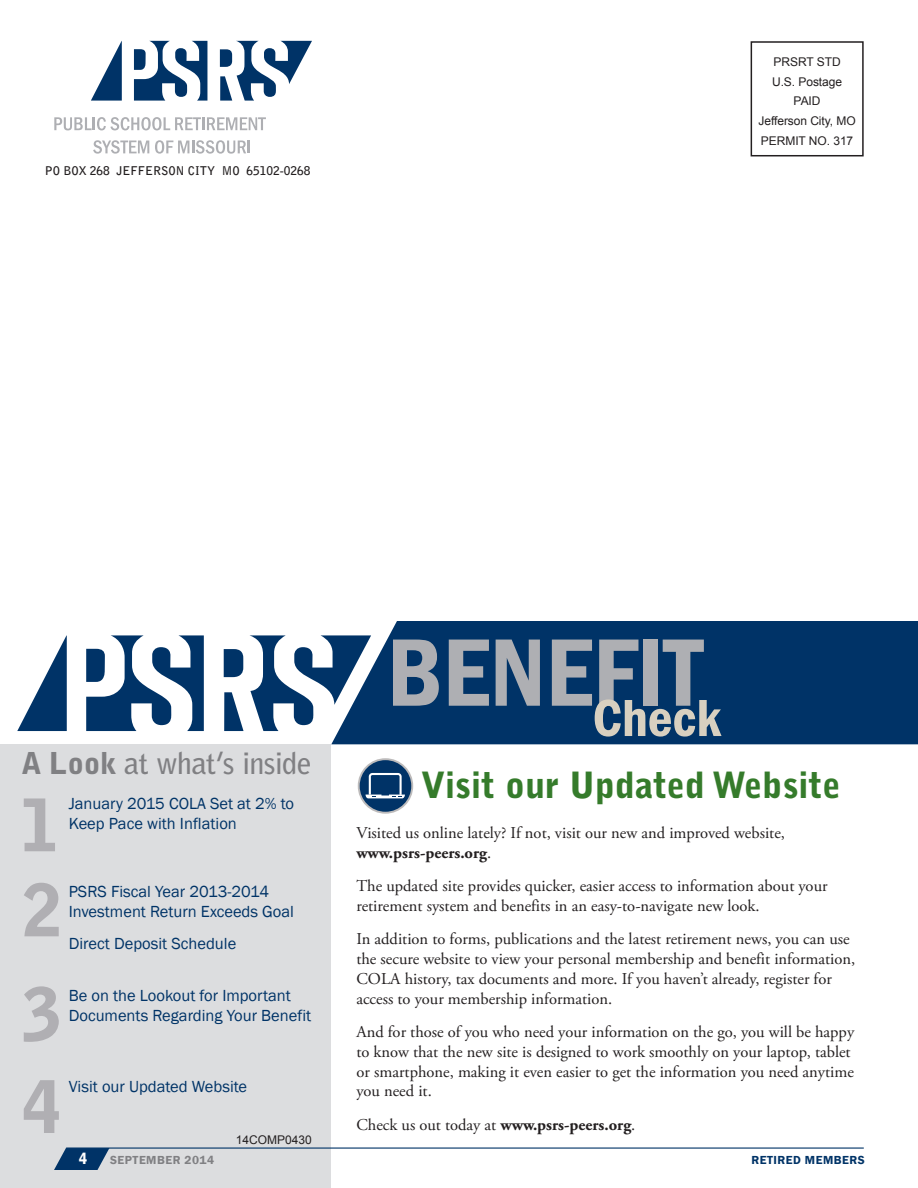
<style>
.page{position:relative;width:918px;height:1188px;background:#fff}
.page>*{position:absolute;margin:0;border:0;box-sizing:border-box;transform-origin:0 0}
.t1{font:600 condensed 99.3px "Franklin Gothic";color:#aeafb3}
.t2{font:900 72px "Bell Gothic Std";color:#b0afb3}
.t3{font:600 condensed 54px "Franklin Gothic";color:#d8d0c0}
.Header1{font:900 36px "Bell Gothic Std";color:#357b2b}
.t4{font:700 30px "Bell Gothic Std";letter-spacing:-.02em;color:#808083}
.Body_PP{font:16.5px/19.8px "Adobe Garamond Pro";color:#231f20}
.t5{font:16.5px/19.8px "Franklin Gothic";color:#003367}
.t6{font:600 condensed 16.5px "Franklin Gothic";color:#fff}
.Body_PP-2{font:12px "Arial";letter-spacing:-.005em;color:#231f20}
.t7{font:700 12px "Bell Gothic Std";color:#231f20}
.t8{font:600 12px "Franklin Gothic";letter-spacing:.04em;color:#003367}
.t9{font:600 12px "Franklin Gothic";letter-spacing:.04em;color:#808083}
.s1{font-weight:900}
.s2{font-weight:700}
</style>
<div class="page">
<div style="left:0;top:744px;width:330px;height:444px;background:#dcdddf"></div>
<svg style="left:17px;top:635px;width:50px;height:96px"></svg>
<svg style="left:86px;top:635px;width:118px;height:96px"></svg>
<svg style="left:224px;top:635px;width:107px;height:96px"></svg>
<div style="left:331px;top:621px;width:587px;height:123px;background:#003367"></div>
<svg style="left:54px;top:1148px;width:55px;height:22px"></svg>
<svg style="left:54px;top:117px;width:212px;height:13px"></svg>
<svg style="left:93px;top:140px;width:56px;height:14px"></svg>
<svg style="left:155px;top:140px;width:95px;height:14px"></svg>
<svg style="left:91px;top:41px;width:31px;height:60px"></svg>
<svg style="left:134px;top:41px;width:73px;height:60px"></svg>
<svg style="left:220px;top:41px;width:92px;height:60px"></svg>
<div style="left:751px;top:41px;width:113px;height:115px;border:2px solid #231f20"></div>
<hr style="left:66px;top:1148px;width:797px;height:1px;background:#003367">
<svg style="left:358px;top:758px;width:55px;height:56px"></svg>
<div style="left:360px;top:760px;width:51px;height:52px;background:#003367;border-radius:50%"></div>
<svg style="left:366px;top:773px;width:39px;height:25px"></svg>
<p class="t7" style="left:45px;top:164px;width:267px">PO BOX 268 JEFFERSON CITY MO 65102-0268</p>
<p class="Body_PP-2" style="left:774px;top:54px;width:69px">PRSRT STD</p>
<p class="Body_PP-2" style="left:772px;top:74px;width:72px">U.S. Postage</p>
<p class="Body_PP-2" style="left:794px;top:93px;width:28px">PAID</p>
<p class="Body_PP-2" style="left:759px;top:113px;width:99px">Jefferson City, MO</p>
<p class="Body_PP-2" style="left:761px;top:133px;width:94px">PERMIT NO. 317</p>
<p class="t4" style="left:22px;top:745px;width:292px"><span class="s1">A Look</span> at what’s inside</p>
<p class="t2" style="left:20px;top:783px;width:42px">1</p>
<p class="t5" style="left:69px;top:794px;width:227px">January 2015 COLA Set at 2% to<br>Keep Pace with Inflation</p>
<p class="t2" style="left:23px;top:869px;width:42px">2</p>
<p class="t5" style="left:69px;top:882px;width:227px">PSRS Fiscal Year 2013-2014<br>Investment Return Exceeds Goal</p>
<p class="t5" style="left:69px;top:934px;width:169px">Direct Deposit Schedule</p>
<p class="t2" style="left:22px;top:972px;width:42px">3</p>
<p class="t5" style="left:69px;top:986px;width:244px">Be on the Lookout for Important<br>Documents Regarding Your Benefit</p>
<p class="t2" style="left:22px;top:1065px;width:42px">4</p>
<p class="t5" style="left:69px;top:1077px;width:180px">Visit our Updated Website</p>
<p class="Body_PP-2" style="left:236px;top:1132px;width:78px">14COMP0430</p>
<p class="t1" style="left:387px;top:606px;width:318px">BENEFIT</p>
<p class="t3" style="left:593px;top:682px;width:130px">Check</p>
<p class="Header1" style="left:421px;top:764px;width:421px">Visit our Updated Website</p>
<p class="Body_PP" style="left:356px;top:823px;width:430px">Visited us online lately? If not, visit our new and improved website, <span class="s2">www.psrs-peers.org</span>.</p>
<p class="Body_PP" style="left:356px;top:877px;width:473px">The updated site provides quicker, easier access to information about your retirement system and benefits in an easy-to-navigate new look.</p>
<p class="Body_PP" style="left:356px;top:930px;width:500px">In addition to forms, publications and the latest retirement news, you can use the secure website to view your personal membership and benefit information, COLA history, tax documents and more. If you haven’t already, register for access to your membership information.</p>
<p class="Body_PP" style="left:356px;top:1022px;width:499px">And for those of you who need your information on the go, you will be happy to know that the new site is designed to work smoothly on your laptop, tablet or smartphone, making it even easier to get the information you need anytime you need it.</p>
<p class="Body_PP" style="left:356px;top:1115px;width:281px">Check us out today at <span class="s2">www.psrs-peers.org</span>.</p>
<p class="t6" style="left:79px;top:1148px;width:10px">4</p>
<p class="t9" style="left:110px;top:1152px;width:105px">SEPTEMBER 2014</p>
<p class="t8" style="left:751px;top:1152px;width:115px">RETIRED MEMBERS</p>
</div>
